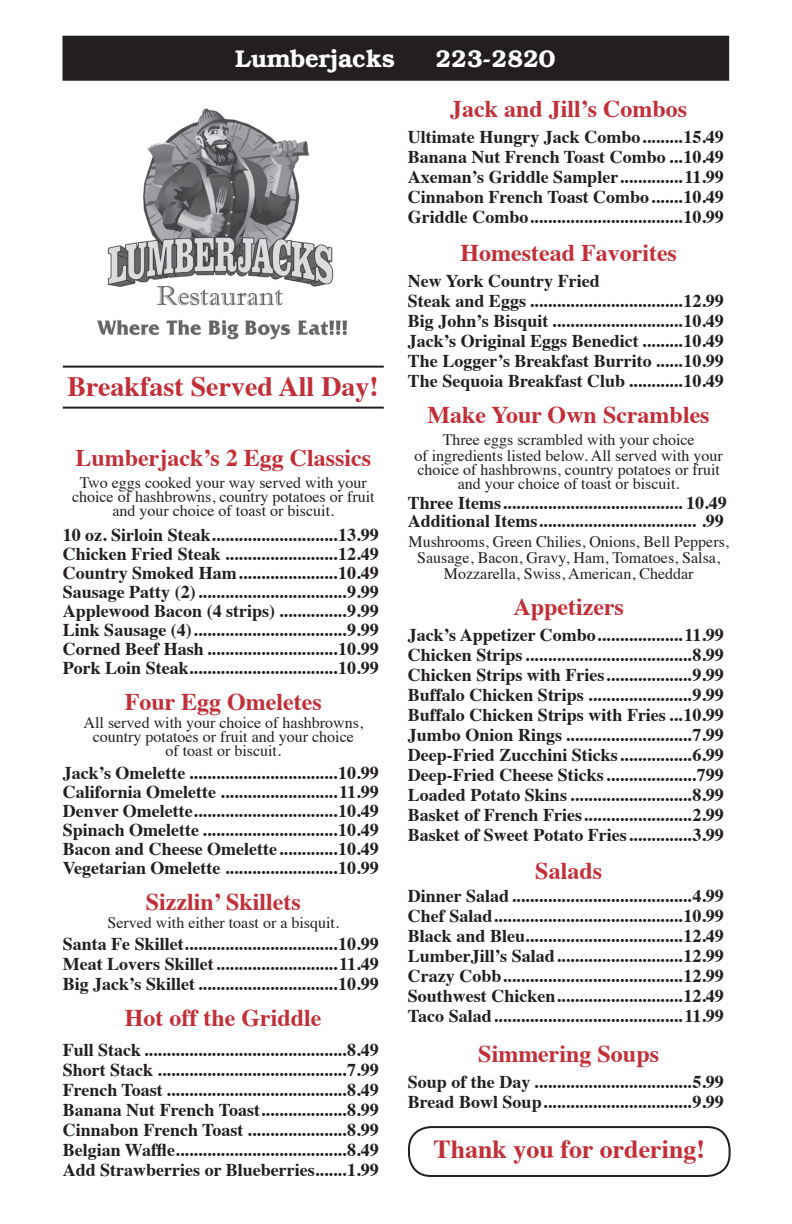
<style>
.page{position:relative;width:792px;height:1224px;background:#fff}
.page>*{position:absolute;margin:0;border:0;box-sizing:border-box;transform-origin:0 0}
.t1{font:700 28px "Times";color:#c13039}
.t2{font:700 26px "Times";color:#c13039}
.t3{font:700 24px "Times";color:#c13039}
.t4{font:600 24px "Bookman";color:#fff}
.t5{font:700 18px/20px "Times";color:#231f20;text-align:justify}
.t6{font:16px/14px "Times";color:#231f20;text-align:center}
</style>
<div class="page">
<div style="left:63px;top:36px;width:666px;height:44px;background:#231f20"></div>
<div style="left:62px;top:36px;width:667px;height:45px;border:1px solid #231f20"></div>
<hr style="left:63px;top:366px;width:321px;height:2px;background:#231f20">
<hr style="left:63px;top:407px;width:321px;height:2px;background:#231f20">
<img style="left:97px;top:108px;width:251px;height:232px">
<div style="left:408px;top:1126px;width:323px;height:51px;border:2px solid #231f20;border-radius:22px"></div>
<h3 class="t4" style="left:236px;top:44px;width:160px">Lumberjacks</h3>
<h3 class="t4" style="left:435px;top:44px;width:121px">223-2820</h3>
<h1 class="t1" style="left:68px;top:360px;width:313px">Breakfast Served All Day!</h1>
<h3 class="t3" style="left:75px;top:435px;width:297px">Lumberjack’s 2 Egg Classics</h3>
<p class="t6" style="left:72px;top:475px;width:304px">Two eggs cooked your way served with your choice of hashbrowns, country potatoes or fruit and your choice of toast or biscuit.</p>
<p class="t5" style="left:63px;top:524px;width:318px;line-height:19px">10 oz. Sirloin Steak............................13.99<br>Chicken Fried Steak .........................12.49<br>Country Smoked Ham......................10.49<br>Sausage Patty (2).................................9.99<br>Applewood Bacon (4 strips) ...............9.99<br>Link Sausage (4)..................................9.99<br>Corned Beef Hash .............................10.99<br>Pork Loin Steak.................................10.99</p>
<h3 class="t3" style="left:125px;top:679px;width:198px">Four Egg Omeletes</h3>
<p class="t6" style="left:84px;top:715px;width:281px">All served with your choice of hashbrowns, country potatoes or fruit and your choice<br>of toast or biscuit.</p>
<p class="t5" style="left:63px;top:762px;width:318px;line-height:19px">Jack’s Omelette .................................10.99<br>California Omelette ..........................11.99<br>Denver Omelette................................10.49<br>Spinach Omelette ..............................10.49<br>Bacon and Cheese Omelette.............10.49<br>Vegetarian Omelette .........................10.99</p>
<h3 class="t3" style="left:146px;top:879px;width:156px">Sizzlin’ Skillets</h3>
<p class="t6" style="left:108px;top:915px;width:233px">Served with either toast or a bisquit.</p>
<p class="t5" style="left:63px;top:932px;width:318px">Santa Fe Skillet..................................10.99<br>Meat Lovers Skillet...........................11.49<br>Big Jack’s Skillet...............................10.99</p>
<h3 class="t3" style="left:125px;top:995px;width:198px">Hot off the Griddle</h3>
<p class="t5" style="left:63px;top:1038px;width:318px">Full Stack.............................................8.49<br>Short Stack ..........................................7.99<br>French Toast ........................................8.49<br>Banana Nut French Toast...................8.99<br>Cinnabon French Toast ......................8.99<br>Belgian Waffle......................................8.49<br>Add Strawberries or Blueberries.......1.99</p>
<h3 class="t3" style="left:450px;top:86px;width:239px">Jack and Jill’s Combos</h3>
<p class="t5" style="left:408px;top:125px;width:318px">Ultimate Hungry Jack Combo.........15.49<br>Banana Nut French Toast Combo ...10.49<br>Axeman’s Griddle Sampler..............11.99<br>Cinnabon French Toast Combo.......10.49<br>Griddle Combo..................................10.99</p>
<h3 class="t3" style="left:460px;top:230px;width:218px">Homestead Favorites</h3>
<p class="t5" style="left:408px;top:269px;width:318px;text-align:left">New York Country Fried<br>Steak and Eggs ..................................12.99<br>Big John’s Bisquit .............................10.49<br>Jack’s Original Eggs Benedict .........10.49<br>The Logger’s Breakfast Burrito ......10.99<br>The Sequoia Breakfast Club ............10.49</p>
<h3 class="t3" style="left:428px;top:392px;width:283px">Make Your Own Scrambles</h3>
<p class="t6" style="left:415px;top:430px;width:310px;line-height:16px">Three eggs scrambled with your choice<br>of ingredients listed below. All served with your</p>
<p class="t6" style="left:417px;top:461px;width:304px">choice of hashbrowns, country potatoes or fruit and your choice of toast or biscuit.</p>
<p class="t5" style="left:408px;top:492px;width:320px;line-height:18px">Three Items........................................ 10.49<br>Additional Items................................... .99</p>
<p class="t6" style="left:408px;top:532px;width:322px;line-height:16px">Mushrooms, Green Chilies, Onions, Bell Peppers,<br>Sausage, Bacon, Gravy, Ham, Tomatoes, Salsa,<br>Mozzarella, Swiss, American, Cheddar</p>
<h3 class="t3" style="left:513px;top:584px;width:112px">Appetizers</h3>
<p class="t5" style="left:408px;top:623px;width:318px">Jack’s Appetizer Combo...................11.99<br>Chicken Strips.....................................8.99<br>Chicken Strips with Fries...................9.99<br>Buffalo Chicken Strips .......................9.99<br>Buffalo Chicken Strips with Fries ...10.99<br>Jumbo Onion Rings ............................7.99<br>Deep-Fried Zucchini Sticks................6.99<br>Deep-Fried Cheese Sticks....................799<br>Loaded Potato Skins ...........................8.99<br>Basket of French Fries........................2.99<br>Basket of Sweet Potato Fries..............3.99</p>
<h3 class="t3" style="left:535px;top:848px;width:68px">Salads</h3>
<p class="t5" style="left:408px;top:884px;width:318px">Dinner Salad........................................4.99<br>Chef Salad..........................................10.99<br>Black and Bleu...................................12.49<br>LumberJill’s Salad............................12.99<br>Crazy Cobb........................................12.99<br>Southwest Chicken............................12.49<br>Taco Salad..........................................11.99</p>
<h3 class="t3" style="left:478px;top:1031px;width:182px">Simmering Soups</h3>
<p class="t5" style="left:408px;top:1070px;width:318px">Soup of the Day ...................................5.99<br>Bread Bowl Soup.................................9.99</p>
<h2 class="t2" style="left:433px;top:1125px;width:273px">Thank you for ordering!</h2>
</div>
